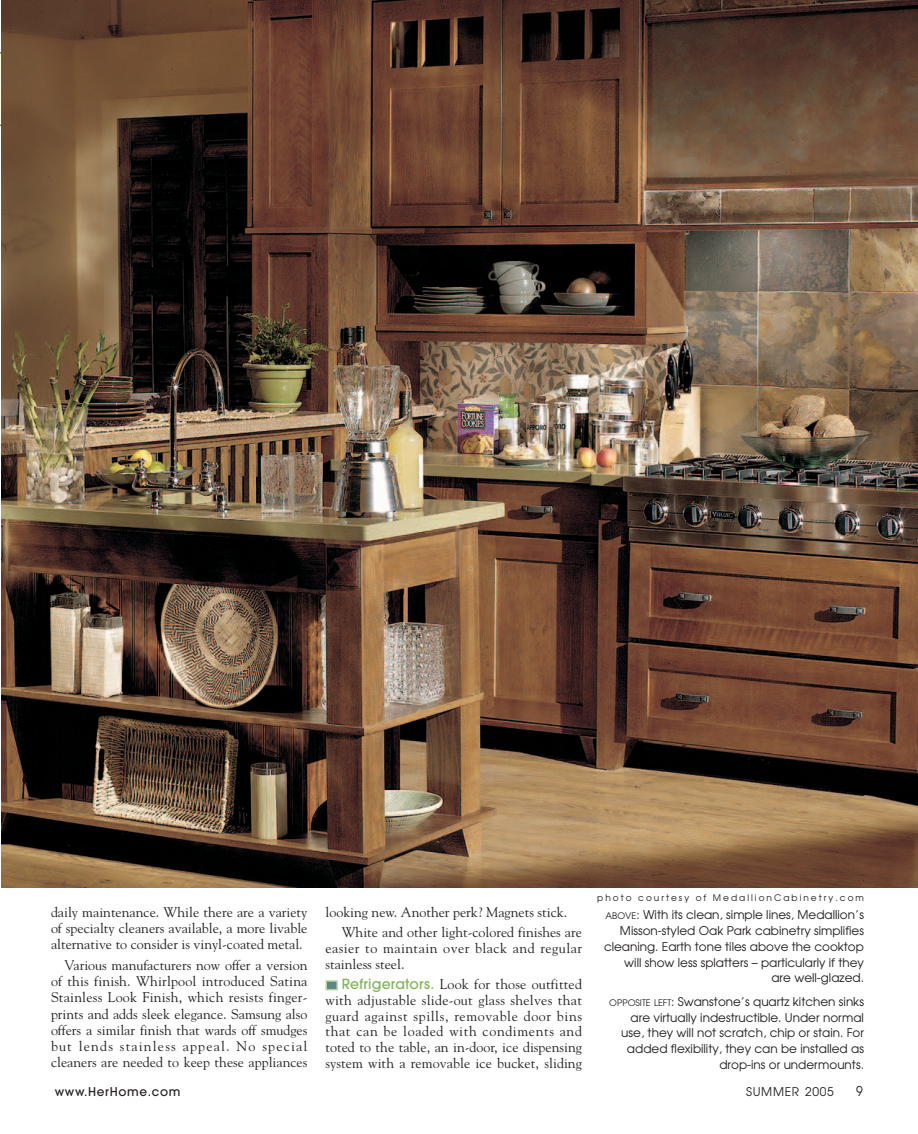
<style>
.page{position:relative;width:918px;height:1134px;background:#fff}
.page>*{position:absolute;margin:0;border:0;box-sizing:border-box;transform-origin:0 0}
.t1{font:13.95px/16.2px "Goudy";color:#231f20;text-align:justify}
.t2{font:13.95px/15.9px "Goudy";letter-spacing:.035em;color:#231f20}
.t3{font:13.5px "Avant Garde";color:#231f20;scale:.9 1}
.t4{font:12px/15.8px "Avant Garde";color:#231f20;text-align:right}
.t5{font:500 12px "Avant Garde";letter-spacing:.055em;color:#231f20}
.t6{font:12px "Avant Garde";letter-spacing:.055em;color:#231f20}
.t7{font:9px "Avant Garde";letter-spacing:.22em;color:#231f20}
.s1{font-family:"Avant Garde";font-weight:500;color:#7db652}
.s2{font-size:9px}
</style>
<div class="page">
<svg style="left:0;top:52px;width:1px;height:74px"></svg>
<img style="left:1px;top:0;width:917px;height:887px">
<div style="left:326px;top:981px;width:11px;height:9px;background:#5c858d"></div>
<div style="left:326px;top:980px;width:12px;height:10px;border:2px solid #bad5a2"></div>
<p class="t1" style="left:51px;top:905px;width:258px">daily maintenance. While there are a variety of specialty cleaners available, a more livable alternative to consider is vinyl-coated metal.</p>
<p class="t1" style="left:51px;top:958px;width:258px;text-indent:13px">Various manufacturers now offer a version of this finish. Whirlpool introduced Satina Stainless Look Finish, which resists finger&shy;prints and adds sleek elegance. Samsung also offers a similar finish that wards off smudges but lends stainless appeal. No special cleaners are needed to keep these appliances</p>
<p class="t1" style="left:342px;top:903px;width:242px;line-height:20.2px;text-indent:-16px">looking new. Another perk? Magnets stick.<br>White and other light-colored finishes are</p>
<p class="t2" style="left:326px;top:941px;width:258px">easier to maintain over black and regular stainless steel.</p>
<p class="t1" style="left:326px;top:977px;width:258px;line-height:15.8px;text-indent:16px"><span class="s1">Refrigerators.</span> Look for those outfitted with adjustable slide-out glass shelves that guard against spills, removable door bins that can be loaded with condiments and toted to the table, an in-door, ice dispensing system with a removable ice bucket, sliding</p>
<p class="t7" style="left:597px;top:894px;width:268px">photo courtesy of MedallionCabinetry.com</p>
<p class="t4" style="left:604px;top:908px;width:261px"><span class="s2">ABOVE</span>: With its clean, simple lines, Medallion’s Misson-styled Oak Park cabinetry simplifies cleaning. Earth tone tiles above the cooktop will show less splatters – particularly if they are well-glazed.</p>
<p class="t4" style="left:609px;top:995px;width:256px"><span class="s2">OPPOSITE LEFT</span>: Swanstone’s quartz kitchen sinks are virtually indestructible. Under normal use, they will not scratch, chip or stain. For added flexibility, they can be installed as drop-ins or undermounts.</p>
<p class="t5" style="left:55px;top:1087px;width:127px">www.HerHome.com</p>
<p class="t6" style="left:746px;top:1087px;width:89px">SUMMER 2005</p>
<p class="t3" style="left:856px;top:1086px;width:9px">9</p>
</div>
